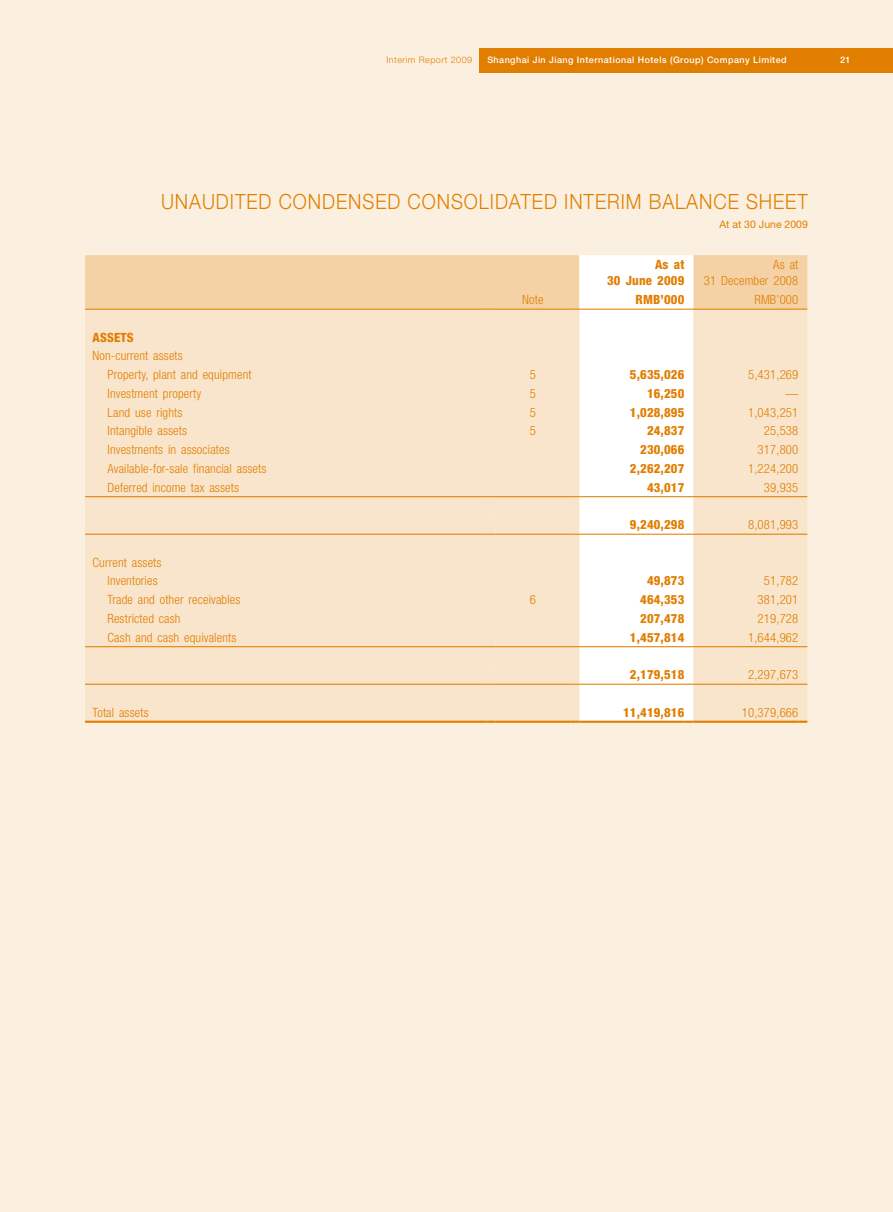
<style>
.page{position:relative;width:893px;height:1212px;background:#fbf0e0}
.page>*{position:absolute;margin:0;border:0;box-sizing:border-box;transform-origin:0 0}
.t1{font:300 21px "Helvetica Neue LT Std";letter-spacing:.05em;color:#e17e00;scale:.9 1}
.t2{font:300 condensed 12.75px/18.8px "Helvetica Neue LT Std";letter-spacing:.01em;color:#e17e00;text-align:right}
.t3{font:800 condensed 12.75px/16.5px "Helvetica Neue LT Std";letter-spacing:.015em;color:#e17e00;text-align:right}
.t4{font:10.5px "Helvetica Neue LT Std";color:#e17e00}
.t5{font:500 9px "Helvetica Neue LT Std";letter-spacing:.05em;color:#fff}
.t6{font:300 9px "Helvetica Neue LT Std";letter-spacing:.05em;color:#e17e00}
</style>
<div class="page">
<div style="left:479px;top:48px;width:414px;height:24px;background:#e17e00"></div>
<svg style="left:85px;top:310px;width:722px;height:411px;background:#f9e8d3"></svg>
<hr style="left:85px;top:721px;width:401px;height:2px;background:#e17e00">
<svg style="left:486px;top:721px;width:9px;height:2px"></svg>
<hr style="left:495px;top:721px;width:75px;height:2px;background:#e17e00">
<svg style="left:570px;top:721px;width:9px;height:2px"></svg>
<hr style="left:579px;top:721px;width:105px;height:2px;background:#e17e00">
<svg style="left:684px;top:721px;width:9px;height:2px"></svg>
<hr style="left:693px;top:721px;width:105px;height:2px;background:#e17e00">
<svg style="left:798px;top:721px;width:9px;height:2px"></svg>
<svg style="left:85px;top:255px;width:722px;height:55px;background:#f6d7b0"></svg>
<hr style="left:85px;top:496px;width:401px;height:1px;background:#e17e00">
<hr style="left:495px;top:496px;width:75px;height:1px;background:#e17e00">
<hr style="left:579px;top:496px;width:105px;height:1px;background:#e17e00">
<hr style="left:693px;top:496px;width:105px;height:1px;background:#e17e00">
<hr style="left:85px;top:534px;width:401px;height:1px;background:#e17e00">
<hr style="left:495px;top:534px;width:75px;height:1px;background:#e17e00">
<hr style="left:579px;top:534px;width:105px;height:1px;background:#e17e00">
<hr style="left:693px;top:534px;width:105px;height:1px;background:#e17e00">
<hr style="left:85px;top:646px;width:401px;height:1px;background:#e17e00">
<hr style="left:495px;top:646px;width:75px;height:1px;background:#e17e00">
<hr style="left:579px;top:646px;width:105px;height:1px;background:#e17e00">
<hr style="left:693px;top:646px;width:105px;height:1px;background:#e17e00">
<hr style="left:85px;top:684px;width:401px;height:1px;background:#e17e00">
<hr style="left:495px;top:684px;width:75px;height:1px;background:#e17e00">
<hr style="left:579px;top:684px;width:105px;height:1px;background:#e17e00">
<hr style="left:693px;top:684px;width:105px;height:1px;background:#e17e00">
<p class="t6" style="left:386px;top:54px;width:87px">Interim Report 2009</p>
<p class="t5" style="left:487px;top:54px;width:301px">Shanghai Jin Jiang International Hotels (Group) Company Limited</p>
<p class="t5" style="left:840px;top:54px;width:6px">21</p>
<h1 class="t1" style="left:161px;top:189px;width:720px">UNAUDITED CONDENSED CONSOLIDATED INTERIM BALANCE SHEET</h1>
<p class="t4" style="left:719px;top:218px;width:90px">At at 30 June 2009</p>
<p class="t3" style="left:607px;top:256px;width:79px">As at<br>30 June 2009</p>
<p class="t2" style="left:704px;top:256px;width:96px;line-height:16.5px">As at<br>31 December 2008</p>
<p class="t2" style="left:522px;top:290px;width:23px">Note</p>
<p class="t3" style="left:636px;top:291px;width:50px">RMB’000</p>
<p class="t2" style="left:754px;top:290px;width:45px">RMB’000</p>
<p class="t3" style="left:93px;top:328px;width:43px">ASSETS</p>
<p class="t2" style="left:108px;top:346px;width:146px;text-align:left;text-indent:-15px">Non-current assets<br>Property, plant and equipment</p>
<p class="t2" style="left:530px;top:365px;width:8px">5</p>
<p class="t3" style="left:630px;top:366px;width:56px">5,635,026</p>
<p class="t2" style="left:748px;top:365px;width:52px">5,431,269</p>
<p class="t2" style="left:108px;top:384px;width:95px">Investment property</p>
<p class="t2" style="left:530px;top:384px;width:8px">5</p>
<p class="t3" style="left:647px;top:385px;width:39px">16,250</p>
<p class="t2" style="left:786px;top:384px;width:14px">—</p>
<p class="t2" style="left:108px;top:402px;width:76px">Land use rights</p>
<p class="t2" style="left:530px;top:402px;width:8px">5</p>
<p class="t3" style="left:630px;top:403px;width:56px">1,028,895</p>
<p class="t2" style="left:748px;top:402px;width:52px">1,043,251</p>
<p class="t2" style="left:108px;top:421px;width:81px">Intangible assets</p>
<p class="t2" style="left:530px;top:421px;width:8px">5</p>
<p class="t3" style="left:647px;top:422px;width:39px">24,837</p>
<p class="t2" style="left:764px;top:421px;width:36px">25,538</p>
<p class="t2" style="left:108px;top:440px;width:124px">Investments in associates</p>
<p class="t3" style="left:640px;top:441px;width:46px">230,066</p>
<p class="t2" style="left:758px;top:440px;width:42px">317,800</p>
<p class="t2" style="left:108px;top:459px;width:160px">Available-for-sale financial assets</p>
<p class="t3" style="left:630px;top:460px;width:56px">2,262,207</p>
<p class="t2" style="left:748px;top:459px;width:52px">1,224,200</p>
<p class="t2" style="left:108px;top:477px;width:133px">Deferred income tax assets</p>
<p class="t3" style="left:647px;top:478px;width:39px">43,017</p>
<p class="t2" style="left:764px;top:477px;width:36px">39,935</p>
<p class="t3" style="left:630px;top:516px;width:56px">9,240,298</p>
<p class="t2" style="left:748px;top:515px;width:52px">8,081,993</p>
<p class="t2" style="left:93px;top:552px;width:70px">Current assets<br>Inventories</p>
<p class="t3" style="left:647px;top:572px;width:39px">49,873</p>
<p class="t2" style="left:764px;top:571px;width:36px">51,782</p>
<p class="t2" style="left:108px;top:590px;width:134px">Trade and other receivables</p>
<p class="t2" style="left:530px;top:590px;width:8px">6</p>
<p class="t3" style="left:640px;top:591px;width:46px">464,353</p>
<p class="t2" style="left:758px;top:590px;width:42px">381,201</p>
<p class="t2" style="left:108px;top:609px;width:75px">Restricted cash</p>
<p class="t3" style="left:640px;top:610px;width:46px">207,478</p>
<p class="t2" style="left:758px;top:609px;width:42px">219,728</p>
<p class="t2" style="left:108px;top:627px;width:130px">Cash and cash equivalents</p>
<p class="t3" style="left:630px;top:628px;width:56px">1,457,814</p>
<p class="t2" style="left:748px;top:627px;width:52px">1,644,962</p>
<p class="t3" style="left:630px;top:666px;width:56px">2,179,518</p>
<p class="t2" style="left:748px;top:665px;width:52px">2,297,673</p>
<p class="t2" style="left:93px;top:702px;width:58px">Total assets</p>
<p class="t3" style="left:623px;top:703px;width:63px">11,419,816</p>
<p class="t2" style="left:742px;top:702px;width:58px">10,379,666</p>
</div>
